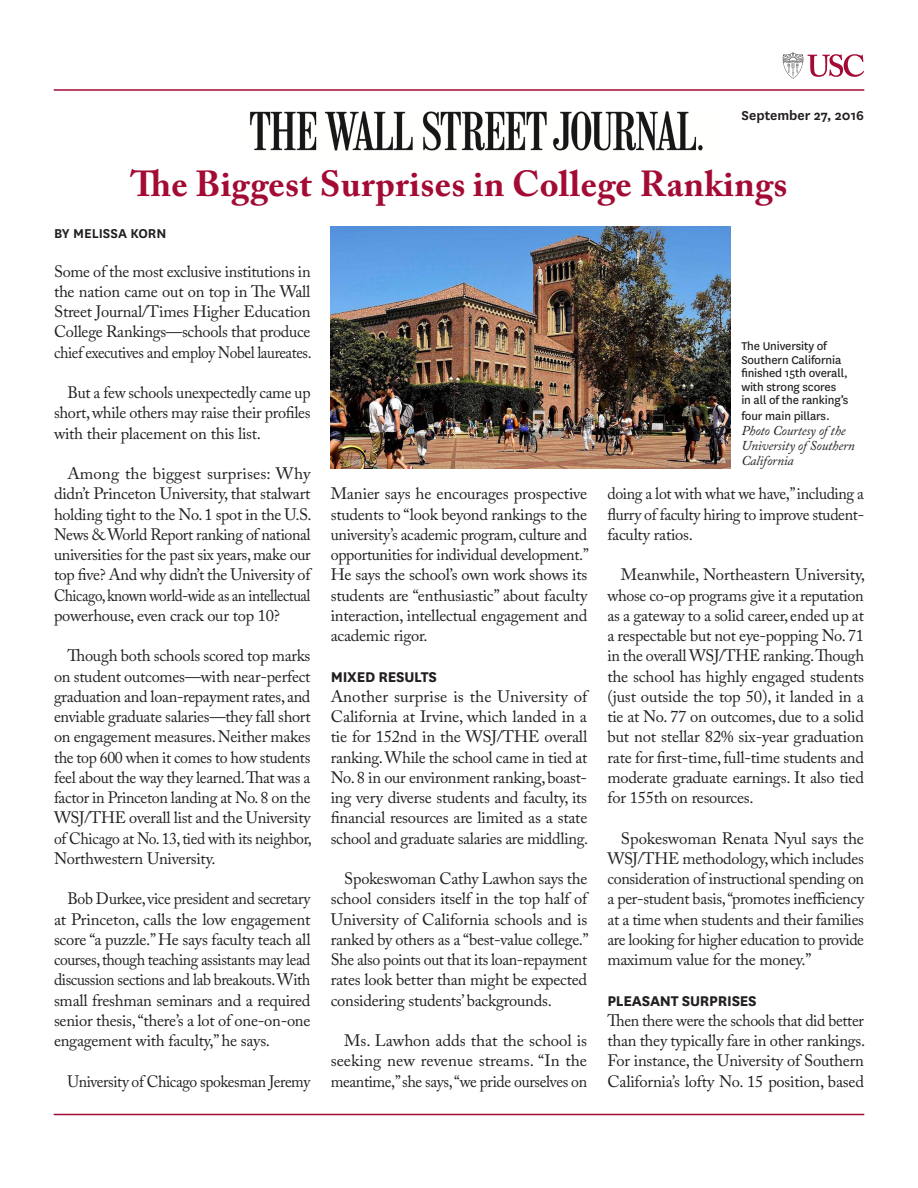
<style>
.page{position:relative;width:918px;height:1188px;background:#fff}
.page>*{position:absolute;margin:0;border:0;box-sizing:border-box;transform-origin:0 0}
.AM_Hed_24_27_CARD{font:700 36px "Adobe Caslon Pro";letter-spacing:.01em;color:#a30a34}
.AM_Body_Indent{font:16.5px/20.2px "Adobe Caslon Pro";letter-spacing:-.015em;color:#231f20;text-align:justify}
.AM_Body_First{font:16.5px/20.2px "Adobe Caslon Pro";letter-spacing:-.02em;color:#231f20;text-align:justify}
.AM_Body_Indent-2{font:16.5px/20.2px "Adobe Caslon Pro";letter-spacing:-.015em;color:#231f20;text-align:justify;scale:.96 1}
.AM_Body_Indent-3{font:16.5px "Adobe Caslon Pro";letter-spacing:-.015em;color:#231f20;scale:.95 1}
.AM_Body_First-2{font:700 16.5px "National";letter-spacing:-.015em;color:#231f20}
.AM_Date_Upper_Right{font:600 15px "National";color:#231f20}
.HH_Photo_Caption_cop{font:italic 13.5px/15px "Adobe Caslon Pro";letter-spacing:-.01em;color:#231f20}
.HH_Photo_Caption_cop-2{font:13.2px/13.5px "National";letter-spacing:-.01em;color:#231f20}
</style>
<div class="page">
<svg style="left:783px;top:52px;width:81px;height:27px"></svg>
<hr style="left:54px;top:89px;width:810px;height:2px;background:#a30a34">
<img style="left:250px;top:111px;width:453px;height:40px">
<hr style="left:54px;top:1114px;width:810px;height:1px;background:#a30a34">
<img style="left:331px;top:227px;width:399px;height:242px">
<p class="AM_Date_Upper_Right" style="left:742px;top:105px;width:124px">September 27, 2016</p>
<p class="AM_Hed_24_27_CARD" style="left:130px;top:163px;width:659px">The Biggest Surprises in College Rankings</p>
<p class="AM_Date_Upper_Right" style="left:54px;top:223px;width:114px">BY MELISSA KORN</p>
<p class="AM_Body_First" style="left:54px;top:261px;width:259px">Some of the most exclusive institutions in the nation came out on top in The Wall Street Journal/Times Higher Education College Rankings—schools that produce chief executives and employ Nobel laureates.</p>
<p class="AM_Body_Indent" style="left:54px;top:382px;width:258px;text-indent:14px">But a few schools unexpectedly came up short, while others may raise their profiles with their placement on this list.</p>
<p class="AM_Body_Indent" style="left:54px;top:463px;width:259px;text-indent:14px">Among the biggest surprises: Why didn’t Princeton University, that stalwart holding tight to the No. 1 spot in the U.S.<br>News &amp; World Report ranking of national universities for the past six years, make our top five? And why didn’t the University of Chicago, known world-wide as an intellectual powerhouse, even crack our top 10?</p>
<p class="AM_Body_Indent" style="left:54px;top:646px;width:259px;text-indent:14px">Though both schools scored top marks on student outcomes—with near-perfect graduation and loan-repayment rates, and enviable graduate salaries—they fall short on engagement measures. Neither makes the top 600 when it comes to how students feel about the way they learned. That was a factor in Princeton landing at No. 8 on the WSJ/THE overall list and the University of Chicago at No. 13, tied with its neighbor, Northwestern University.</p>
<p class="AM_Body_Indent-2" style="left:54px;top:889px;width:269px;text-indent:14px">Bob Durkee, vice president and secretary at Princeton, calls the low engagement score “a puzzle.” He says faculty teach all courses, though teaching assistants may lead discussion sections and lab breakouts. With small freshman seminars and a required senior thesis, “there’s a lot of one-on-one engagement with faculty,” he says.</p>
<p class="AM_Body_Indent-3" style="left:68px;top:1071px;width:257px">University of Chicago spokesman Jeremy</p>
<p class="AM_Body_Indent" style="left:331px;top:484px;width:260px">Manier says he encourages prospective students to “look beyond rankings to the university’s academic program, culture and opportunities for individual development.” He says the school’s own work shows its students are “enthusiastic” about faculty interaction, intellectual engagement and academic rigor.</p>
<p class="AM_Body_First-2" style="left:331px;top:665px;width:108px">MIXED RESULTS</p>
<p class="AM_Body_First" style="left:331px;top:686px;width:259px">Another surprise is the University of California at Irvine, which landed in a tie for 152nd in the WSJ/THE overall ranking. While the school came in tied at No. 8 in our environment ranking, boast&shy;ing very diverse students and faculty, its financial resources are limited as a state school and graduate salaries are middling.</p>
<p class="AM_Body_Indent" style="left:331px;top:868px;width:260px;text-indent:14px">Spokeswoman Cathy Lawhon says the school considers itself in the top half of University of California schools and is ranked by others as a “best-value college.” She also points out that its loan-repayment rates look better than might be expected considering students’ backgrounds.</p>
<p class="AM_Body_Indent" style="left:331px;top:1030px;width:258px;text-indent:14px">Ms. Lawhon adds that the school is seeking new revenue streams. “In the meantime,” she says, “we pride ourselves on</p>
<p class="HH_Photo_Caption_cop-2" style="left:741px;top:339px;width:108px">The University of<br>Southern California finished 15th overall, with strong scores in all of the ranking’s</p>
<p class="HH_Photo_Caption_cop-2" style="left:741px;top:408px;width:90px">four main pillars.</p>
<p class="HH_Photo_Caption_cop" style="left:741px;top:423px;width:115px">Photo Courtesy of the<br>University of Southern<br>California</p>
<p class="AM_Body_Indent-2" style="left:607px;top:484px;width:269px">doing a lot with what we have,” including a flurry of faculty hiring to improve student&shy;faculty ratios.</p>
<p class="AM_Body_Indent" style="left:607px;top:565px;width:259px;text-indent:14px">Meanwhile, Northeastern University, whose co-op programs give it a reputation as a gateway to a solid career, ended up at a respectable but not eye-popping No. 71 in the overall WSJ/THE ranking. Though the school has highly engaged students (just outside the top 50), it landed in a tie at No. 77 on outcomes, due to a solid but not stellar 82% six-year graduation rate for first-time, full-time students and moderate graduate earnings. It also tied for 155th on resources.</p>
<p class="AM_Body_Indent" style="left:607px;top:828px;width:258px;text-indent:14px">Spokeswoman Renata Nyul says the WSJ/THE methodology, which includes consideration of instructional spending on a per-student basis, “promotes inefficiency at a time when students and their families are looking for higher education to provide maximum value for the money.”</p>
<p class="AM_Body_First-2" style="left:607px;top:989px;width:151px">PLEASANT SURPRISES</p>
<p class="AM_Body_First" style="left:607px;top:1010px;width:259px">Then there were the schools that did better than they typically fare in other rankings.<br>For instance, the University of Southern California’s lofty No. 15 position, based</p>
</div>
